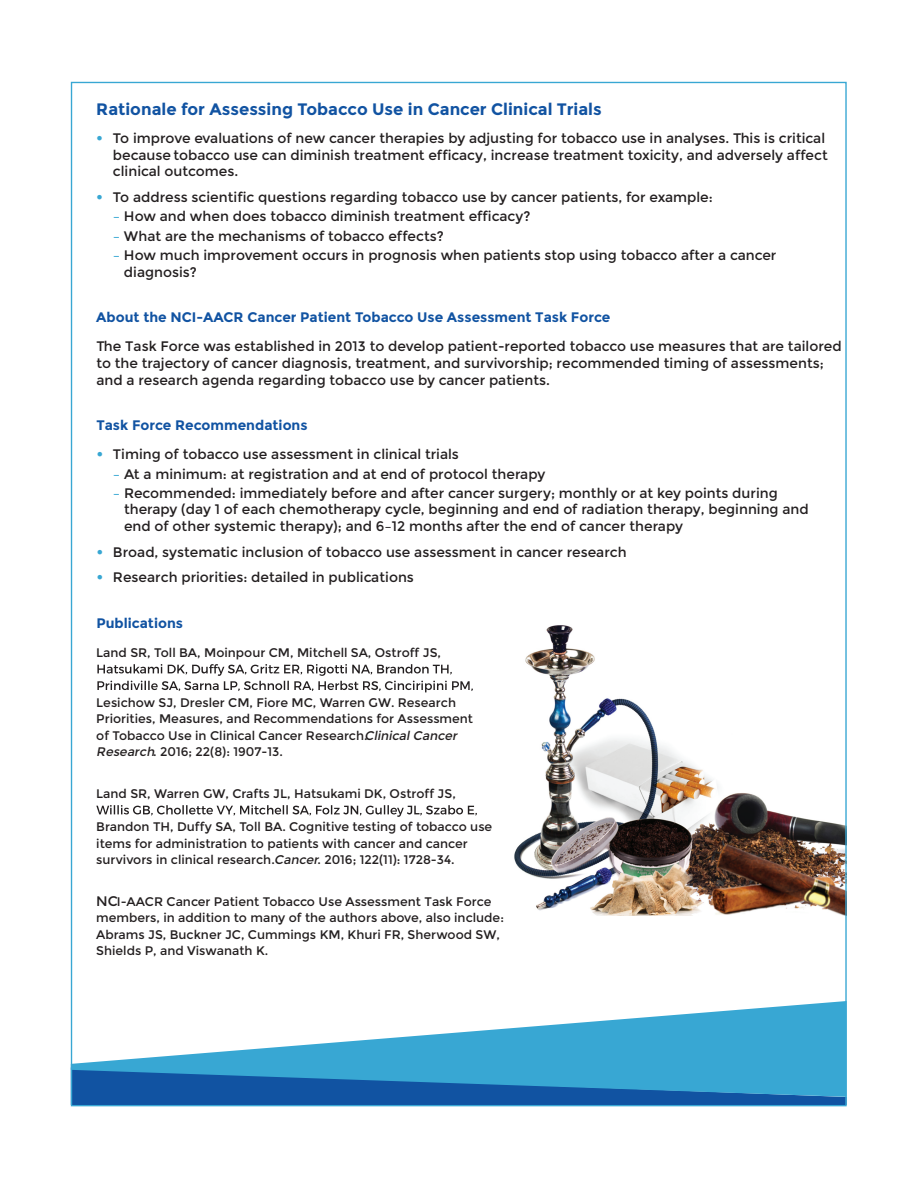
<style>
.page{position:relative;width:918px;height:1188px;background:#fff}
.page>*{position:absolute;margin:0;border:0;box-sizing:border-box;transform-origin:0 0}
.t1{font:700 16.65px "Montserrat";color:#1153a2}
.t2{font:13.8px/16.6px "Montserrat";color:#231f20}
.t3{font:700 13.8px "Montserrat";color:#1153a2}
.t4{font:12.45px/16.6px "Montserrat";color:#231f20}
.s1{font-family:"Arial";font-weight:900;color:#38a7d3}
.s2{color:#38a7d3}
.s3{font-style:italic}
.s4{font-size:13.8px}
</style>
<div class="page">
<div style="left:73px;top:1097px;width:772px;height:7px;background:#1153a2"></div>
<svg style="left:73px;top:1001px;width:772px;height:96px;fill:#38a7d3"></svg>
<img style="left:514px;top:625px;width:331px;height:290px">
<svg style="left:97px;top:664px;width:376px;height:28px"></svg>
<svg style="left:96px;top:805px;width:381px;height:12px"></svg>
<p class="t1" style="left:96px;top:99px;width:507px">Rationale for Assessing Tobacco Use in Cancer Clinical Trials</p>
<p class="t2" style="left:113px;top:130px;width:717px;text-indent:-17px"><span class="s1">•</span> To improve evaluations of new cancer therapies by adjusting for tobacco use in analyses. This is critical because tobacco use can diminish treatment efficacy, increase treatment toxicity, and adversely affect clinical outcomes.</p>
<p class="t2" style="left:96px;top:189px;width:618px"><span class="s1">•</span> To address scientific questions regarding tobacco use by cancer patients, for example:</p>
<p class="t2" style="left:113px;top:208px;width:419px"><span class="s2">–</span> How and when does tobacco diminish treatment efficacy?</p>
<p class="t2" style="left:113px;top:228px;width:332px"><span class="s2">–</span> What are the mechanisms of tobacco effects?</p>
<p class="t2" style="left:124px;top:247px;width:654px;text-indent:-11px"><span class="s2">–</span> How much improvement occurs in prognosis when patients stop using tobacco after a cancer diagnosis?</p>
<p class="t3" style="left:96px;top:309px;width:516px">About the NCI-AACR Cancer Patient Tobacco Use Assessment Task Force</p>
<p class="t2" style="left:96px;top:338px;width:747px">The Task Force was established in 2013 to develop patient-reported tobacco use measures that are tailored to the trajectory of cancer diagnosis, treatment, and survivorship; recommended timing of assessments; and a research agenda regarding tobacco use by cancer patients.</p>
<p class="t3" style="left:96px;top:417px;width:213px">Task Force Recommendations</p>
<p class="t2" style="left:96px;top:446px;width:364px"><span class="s1">•</span> Timing of tobacco use assessment in clinical trials</p>
<p class="t2" style="left:113px;top:465px;width:434px"><span class="s2">–</span> At a minimum: at registration and at end of protocol therapy</p>
<p class="t2" style="left:124px;top:485px;width:686px;text-indent:-11px"><span class="s2">–</span> Recommended: immediately before and after cancer surgery; monthly or at key points during therapy (day 1 of each chemotherapy cycle, beginning and end of radiation therapy, beginning and end of other systemic therapy); and 6–12 months after the end of cancer therapy</p>
<p class="t2" style="left:96px;top:544px;width:532px"><span class="s1">•</span> Broad, systematic inclusion of tobacco use assessment in cancer research</p>
<p class="t2" style="left:96px;top:569px;width:319px"><span class="s1">•</span> Research priorities: detailed in publications</p>
<p class="t3" style="left:96px;top:615px;width:88px">Publications</p>
<p class="t4" style="left:96px;top:644px;width:346px">Land SR, Toll BA, Moinpour CM, Mitchell SA, Ostroff JS,</p>
<p class="t4" style="left:96px;top:694px;width:378px">Lesichow SJ, Dresler CM, Fiore MC, Warren GW. Research Priorities, Measures, and Recommendations for Assessment of Tobacco Use in Clinical Cancer Research. <span class="s3">Clinical Cancer Research</span>. 2016; 22(8): 1907-13.</p>
<p class="t4" style="left:96px;top:785px;width:361px">Land SR, Warren GW, Crafts JL, Hatsukami DK, Ostroff JS,</p>
<p class="t4" style="left:96px;top:818px;width:398px">Brandon TH, Duffy SA, Toll BA. Cognitive testing of tobacco use items for administration to patients with cancer and cancer survivors in clinical research. <span class="s3">Cancer</span>. 2016; 122(11): 1728-34.</p>
<p class="t4" style="left:96px;top:893px;width:409px"><span class="s4">NC</span>I-AACR Cancer Patient Tobacco Use Assessment Task Force members, in addition to many of the authors above, also include:<br>Abrams JS, Buckner JC, Cummings KM, Khuri FR, Sherwood SW, Shields P, and Viswanath K.</p>
</div>
